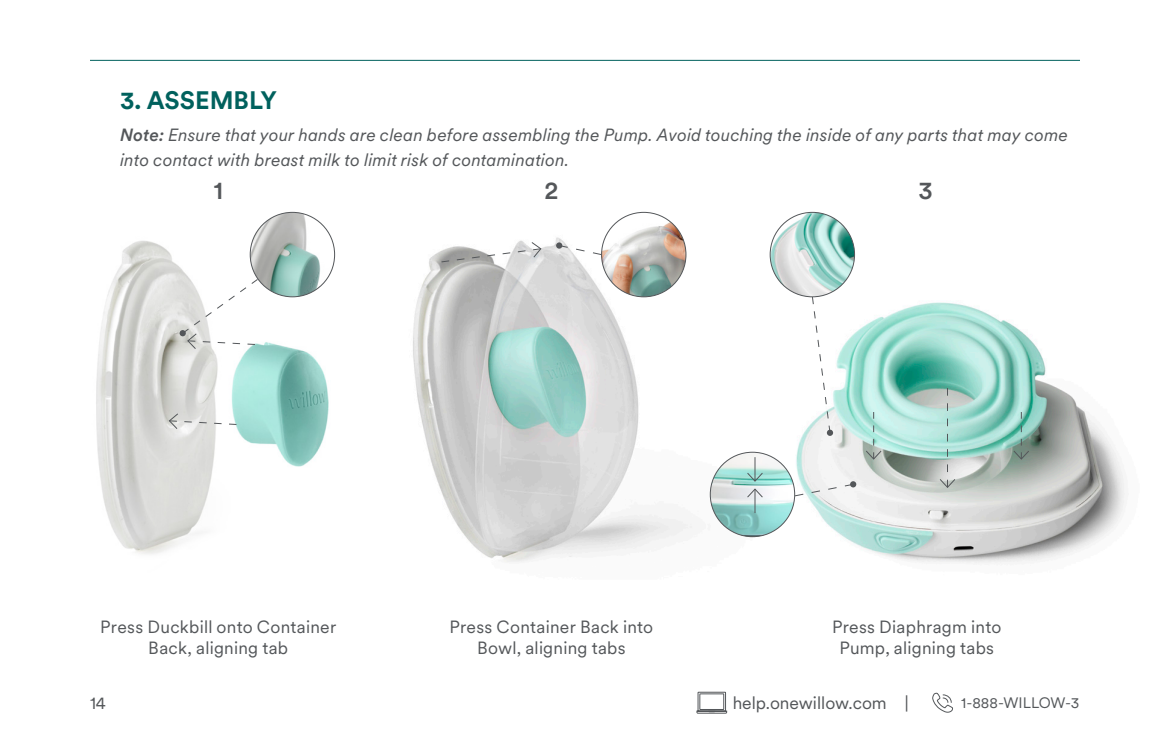
<style>
.page{position:relative;width:1170px;height:744px;background:#fff}
.page>*{position:absolute;margin:0;border:0;box-sizing:border-box;transform-origin:0 0}
.Body_Copy_Indicator{font:700 25px "Circular XX";color:#00615d}
.t1{font:500 25px "Circular XX";color:#54575a}
.NEW_Body_Copy{font:italic 17.5px/25px "Circular XX";letter-spacing:.01em;color:#54575a}
.t2{font:17.5px/21.2px "Circular XX";letter-spacing:.015em;color:#54575a;text-align:center}
.t3{font:15px "Circular XX";color:#54575a}
.s1{font-weight:500}
</style>
<div class="page">
<hr style="left:90px;top:60px;width:990px;height:1px;background:#00615d">
<svg style="left:932px;top:692px;width:21px;height:21px"></svg>
<svg style="left:696px;top:691px;width:32px;height:23px"></svg>
<img style="left:96px;top:241px;width:122px;height:313px">
<img style="left:231px;top:342px;width:98px;height:125px">
<img style="left:250px;top:212px;width:85px;height:85px;border-radius:42px">
<img style="left:413px;top:211px;width:415px;height:352px">
<svg style="left:441px;top:241px;width:101px;height:21px"></svg>
<img style="left:602px;top:212px;width:84px;height:85px;border-radius:42px">
<svg style="left:556px;top:242px;width:46px;height:13px"></svg>
<svg style="left:180px;top:278px;width:78px;height:71px"></svg>
<svg style="left:169px;top:413px;width:68px;height:16px"></svg>
<img style="left:795px;top:279px;width:330px;height:285px">
<img style="left:770px;top:212px;width:85px;height:85px;border-radius:42px">
<img style="left:710px;top:452px;width:85px;height:84px;border-radius:42px">
<svg style="left:794px;top:481px;width:62px;height:15px"></svg>
<svg style="left:812px;top:296px;width:19px;height:137px"></svg>
<div style="left:827px;top:429px;width:6px;height:7px;background:#54575a;border-radius:50%"></div>
<svg style="left:747px;top:457px;width:16px;height:25px"></svg>
<svg style="left:747px;top:488px;width:16px;height:25px"></svg>
<svg style="left:939px;top:388px;width:17px;height:100px;background:#b6d2cc"></svg>
<svg style="left:1013px;top:412px;width:17px;height:48px"></svg>
<svg style="left:865px;top:412px;width:17px;height:48px"></svg>
<p class="Body_Copy_Indicator" style="left:120px;top:83px;width:158px">3. ASSEMBLY</p>
<p class="NEW_Body_Copy" style="left:120px;top:122px;width:950px"><span class="s1">Note:</span> Ensure that your hands are clean before assembling the Pump. Avoid touching the inside of any parts that may come into contact with breast milk to limit risk of contamination.</p>
<p class="t1" style="left:214px;top:173px;width:11px">1</p>
<p class="t1" style="left:544px;top:173px;width:16px">2</p>
<p class="t1" style="left:918px;top:173px;width:16px">3</p>
<p class="t2" style="left:100px;top:615px;width:237px">Press Duckbill onto Container<br>Back, aligning tab</p>
<p class="t2" style="left:449px;top:615px;width:205px">Press Container Back into<br>Bowl, aligning tabs</p>
<p class="t2" style="left:832px;top:615px;width:171px">Press Diaphragm into<br>Pump, aligning tabs</p>
<p class="t2" style="left:90px;top:691px;width:18px">14</p>
<p class="t2" style="left:733px;top:691px;width:177px">help.onewillow.com |</p>
<p class="t3" style="left:961px;top:693px;width:120px">1-888-WILLOW-3</p>
</div>
